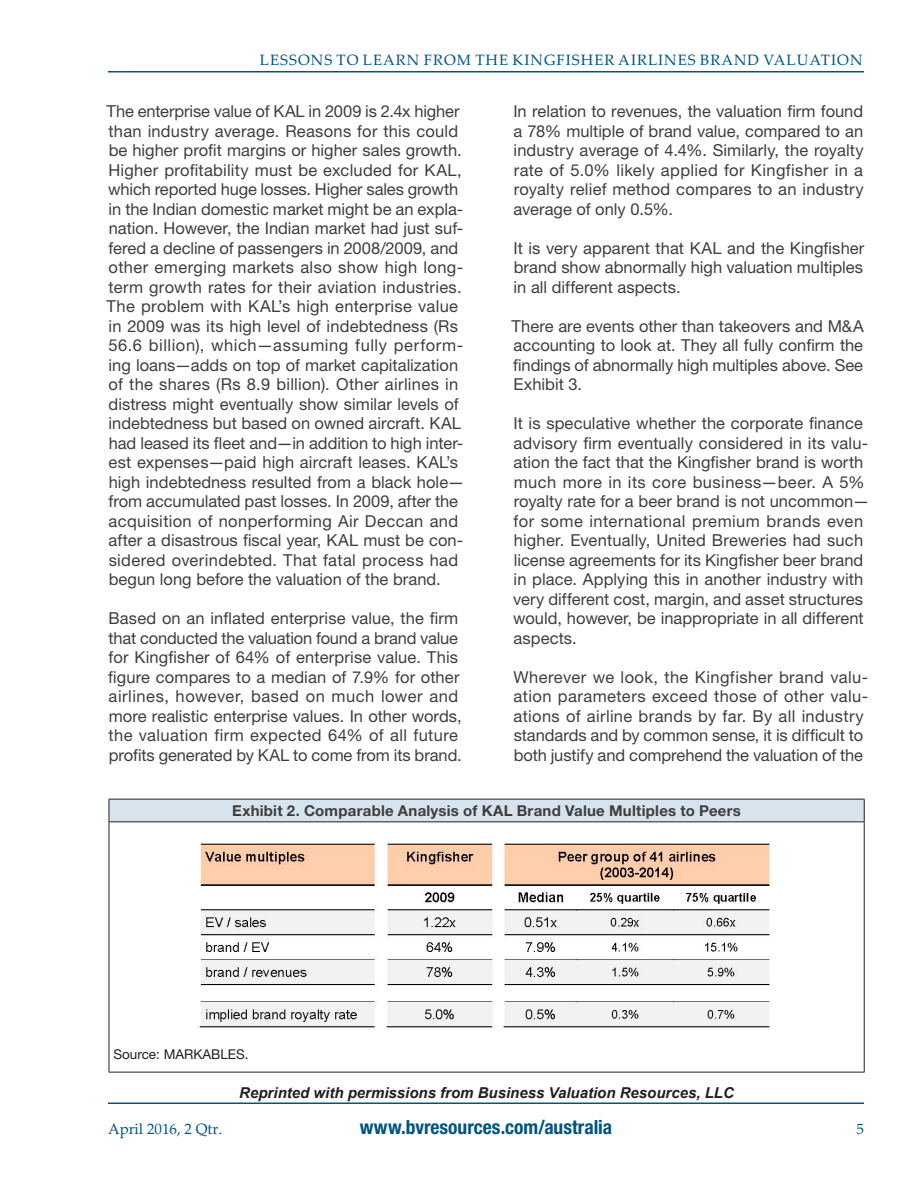
<style>
.page{position:relative;width:918px;height:1188px;background:#fff}
.page>*{position:absolute;margin:0;border:0;box-sizing:border-box;transform-origin:0 0}
.t1{font:700 condensed 19.5px "Helvetica Neue LT Std";color:#005480}
.body{font:16.5px/19.5px "Helvetica Neue LT Std";letter-spacing:.005em;color:#3e3e3f}
.t2{font:italic 700 15px "Arial";color:#231f20}
.t3{font:700 15px "Helvetica Neue LT Std";letter-spacing:.015em;color:#3e3e3f}
.t4{font:15px "Palatino Linotype";letter-spacing:.07em;color:#005480}
.t5{font:15px "Palatino Linotype";color:#005480}
.Table{font:13.5px "Helvetica Neue LT Std";color:#231f20}
</style>
<div class="page">
<hr style="left:108px;top:1102px;width:756px;height:2px;background:#005480">
<hr style="left:108px;top:71px;width:756px;height:1px;background:#005480">
<div style="left:109px;top:799px;width:755px;height:23px;background:#d7e4ee"></div>
<hr style="left:109px;top:799px;width:756px;height:1px;background:#231f20">
<svg style="left:109px;top:800px;width:1px;height:21px"></svg>
<svg style="left:864px;top:800px;width:1px;height:21px"></svg>
<hr style="left:109px;top:821px;width:756px;height:1px;background:#231f20">
<hr style="left:109px;top:822px;width:1px;height:250px;background:#231f20">
<hr style="left:864px;top:822px;width:1px;height:250px;background:#231f20">
<hr style="left:109px;top:1072px;width:756px;height:1px;background:#231f20">
<img style="left:199px;top:843px;width:577px;height:185px">
<p class="t4" style="left:260px;top:49px;width:604px">LESSONS TO LEARN FROM THE KINGFISHER AIRLINES BRAND VALUATION</p>
<p class="body" style="left:107px;top:101px;width:359px">The enterprise value of KAL in 2009 is 2.4x higher than industry average. Reasons for this could be higher profit margins or higher sales growth.<br>Higher profitability must be excluded for KAL, which reported huge losses. Higher sales growth in the Indian domestic market might be an expla&shy;nation. However, the Indian market had just suf&shy;fered a decline of passengers in 2008/2009, and other emerging markets also show high long&shy;term growth rates for their aviation industries.<br>The problem with KAL’s high enterprise value in 2009 was its high level of indebtedness (Rs 56.6 billion), which—assuming fully perform&shy;ing loans—adds on top of market capitalization of the shares (Rs 8.9 billion). Other airlines in distress might eventually show similar levels of indebtedness but based on owned aircraft. KAL had leased its fleet and—in addition to high inter&shy;est expenses—paid high aircraft leases. KAL’s high indebtedness resulted from a black hole— from accumulated past losses. In 2009, after the acquisition of nonperforming Air Deccan and after a disastrous fiscal year, KAL must be con&shy;sidered overindebted. That fatal process had begun long before the valuation of the brand.</p>
<p class="body" style="left:108px;top:608px;width:355px">Based on an inflated enterprise value, the firm that conducted the valuation found a brand value for Kingfisher of 64% of enterprise value. This figure compares to a median of 7.9% for other airlines, however, based on much lower and more realistic enterprise values. In other words, the valuation firm expected 64% of all future profits generated by KAL to come from its brand.</p>
<p class="body" style="left:513px;top:101px;width:352px;text-align:justify">In relation to revenues, the valuation firm found a 78% multiple of brand value, compared to an industry average of 4.4%. Similarly, the royalty rate of 5.0% likely applied for Kingfisher in a royalty relief method compares to an industry average of only 0.5%.</p>
<p class="body" style="left:513px;top:238px;width:353px;text-align:justify">It is very apparent that KAL and the Kingfisher brand show abnormally high valuation multiples in all different aspects.</p>
<p class="body" style="left:512px;top:316px;width:354px;text-align:justify">There are events other than takeovers and M&amp;A accounting to look at. They all fully confirm the findings of abnormally high multiples above. See Exhibit 3.</p>
<p class="body" style="left:513px;top:413px;width:358px">It is speculative whether the corporate finance advisory firm eventually considered in its valu&shy;ation the fact that the Kingfisher brand is worth much more in its core business—beer. A 5% royalty rate for a beer brand is not uncommon— for some international premium brands even higher. Eventually, United Breweries had such license agreements for its Kingfisher beer brand in place. Applying this in another industry with very different cost, margin, and asset structures would, however, be inappropriate in all different aspects.</p>
<p class="body" style="left:513px;top:667px;width:356px">Wherever we look, the Kingfisher brand valu&shy;ation parameters exceed those of other valu&shy;ations of airline brands by far. By all industry standards and by common sense, it is difficult to both justify and comprehend the valuation of the</p>
<p class="t3" style="left:232px;top:801px;width:510px">Exhibit 2. Comparable Analysis of KAL Brand Value Multiples to Peers</p>
<p class="Table" style="left:113px;top:1046px;width:137px">Source: MARKABLES.</p>
<p class="t2" style="left:239px;top:1083px;width:496px">Reprinted with permissions from Business Valuation Resources, LLC</p>
<p class="t5" style="left:108px;top:1118px;width:116px">APRIL 2016, 2 QTR.</p>
<p class="t1" style="left:360px;top:1115px;width:254px">www.bvresources.com/australia</p>
<p class="t4" style="left:857px;top:1118px;width:9px">5</p>
</div>
